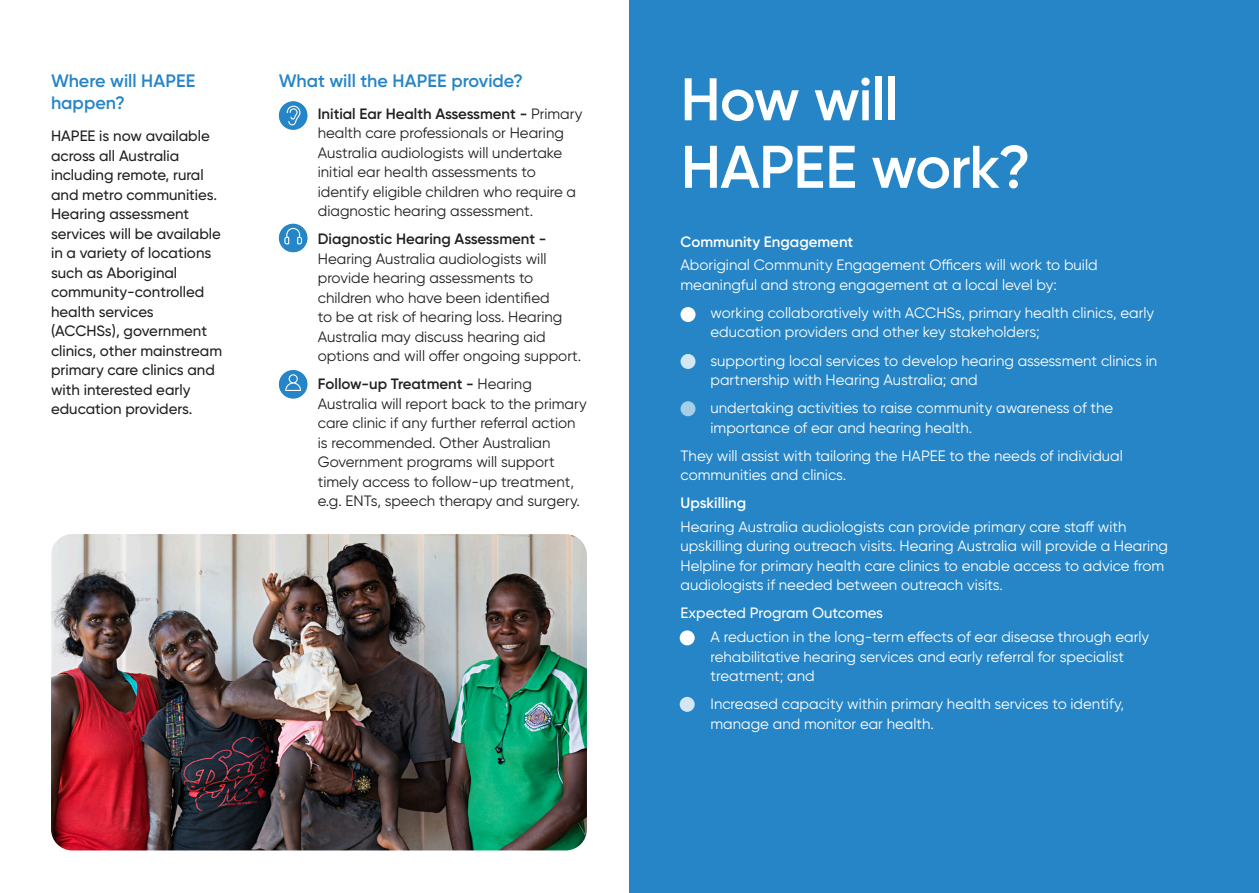
<style>
.page{position:relative;width:1259px;height:893px;background:#fff}
.page>*{position:absolute;margin:0;border:0;box-sizing:border-box;transform-origin:0 0}
.t1{font:600 60px/67.5px "Gilroy";letter-spacing:-.02em;color:#fff}
.t2{font:600 18px/22.5px "Gilroy";color:#2585c6}
.t3{font:15px/19.5px "Gilroy";color:#fff}
.t4{font:15px/19.5px "Gilroy";color:#231f20}
.t5{font:500 15px/19.5px "Gilroy";color:#231f20}
.t6{font:600 15px "Gilroy";color:#fff}
.t7{font:500 15px "Gilroy";color:#fff}
.s1{font-weight:600}
</style>
<div class="page">
<img style="left:51px;top:534px;width:536px;height:316px">
<div style="left:629px;top:0;width:630px;height:893px;background:#2585c6"></div>
<div style="left:680px;top:307px;width:15px;height:15px;background:#fff;border-radius:50%"></div>
<div style="left:680px;top:354px;width:15px;height:15px;background:#d3e6f3;border-radius:50%"></div>
<svg style="left:680px;top:401px;width:15px;height:15px"></svg>
<div style="left:679px;top:630px;width:15px;height:15px;background:#fff;border-radius:50%"></div>
<svg style="left:679px;top:697px;width:15px;height:15px"></svg>
<div style="left:279px;top:101px;width:28px;height:29px;background:#2585c6;border-radius:50%"></div>
<svg style="left:287px;top:106px;width:14px;height:19px"></svg>
<div style="left:279px;top:224px;width:28px;height:28px;background:#2585c6;border-radius:50%"></div>
<svg style="left:284px;top:228px;width:18px;height:16px"></svg>
<div style="left:279px;top:370px;width:28px;height:29px;background:#2585c6;border-radius:50%"></div>
<svg style="left:285px;top:374px;width:16px;height:17px"></svg>
<p class="t2" style="left:51px;top:69px;width:146px">Where will HAPEE happen?</p>
<p class="t5" style="left:51px;top:126px;width:172px">HAPEE is now available across all Australia including remote, rural and metro communities.<br>Hearing assessment services will be available in a variety of locations such as Aboriginal community-controlled health services (ACCHSs), government clinics, other mainstream primary care clinics and with interested early education providers.</p>
<p class="t2" style="left:279px;top:69px;width:246px">What will the HAPEE provide?</p>
<p class="t4" style="left:318px;top:104px;width:266px"><span class="s1">Initial Ear Health Assessment -</span> Primary health care professionals or Hearing Australia audiologists will undertake initial ear health assessments to identify eligible children who require a diagnostic hearing assessment.</p>
<p class="t4" style="left:318px;top:229px;width:265px"><span class="s1">Diagnostic Hearing Assessment - </span>Hearing Australia audiologists will provide hearing assessments to children who have been identified<br>to be at risk of hearing loss. Hearing Australia may discuss hearing aid options and will offer ongoing support.</p>
<p class="t4" style="left:318px;top:374px;width:270px"><span class="s1">Follow-up Treatment -</span> Hearing Australia will report back to the primary care clinic if any further referral action is recommended. Other Australian Government programs will support timely access to follow-up treatment, e.g. ENTs, speech therapy and surgery.</p>
<p class="t1" style="left:680px;top:65px;width:352px">How will<br>HAPEE work?</p>
<p class="t6" style="left:680px;top:232px;width:174px">Community Engagement</p>
<p class="t3" style="left:680px;top:255px;width:419px">Aboriginal Community Engagement Officers will work to build meaningful and strong engagement at a local level by:</p>
<p class="t3" style="left:710px;top:303px;width:445px">working collaboratively with ACCHSs, primary health clinics, early education providers and other key stakeholders;</p>
<p class="t3" style="left:710px;top:350px;width:448px">supporting local services to develop hearing assessment clinics in partnership with Hearing Australia; and</p>
<p class="t3" style="left:710px;top:398px;width:404px">undertaking activities to raise community awareness of the importance of ear and hearing health.</p>
<p class="t3" style="left:680px;top:445px;width:444px">They will assist with tailoring the HAPEE to the needs of individual communities and clinics.</p>
<p class="t6" style="left:680px;top:493px;width:67px">Upskilling</p>
<p class="t3" style="left:680px;top:517px;width:489px">Hearing Australia audiologists can provide primary care staff with upskilling during outreach visits. Hearing Australia will provide a Hearing Helpline for primary health care clinics to enable access to advice from audiologists if needed between outreach visits.</p>
<p class="t7" style="left:680px;top:604px;width:204px">Expected Program Outcomes</p>
<p class="t3" style="left:710px;top:627px;width:440px">A reduction in the long-term effects of ear disease through early rehabilitative hearing services and early referral for specialist treatment; and</p>
<p class="t3" style="left:710px;top:694px;width:415px">Increased capacity within primary health services to identify, manage and monitor ear health.</p>
</div>
